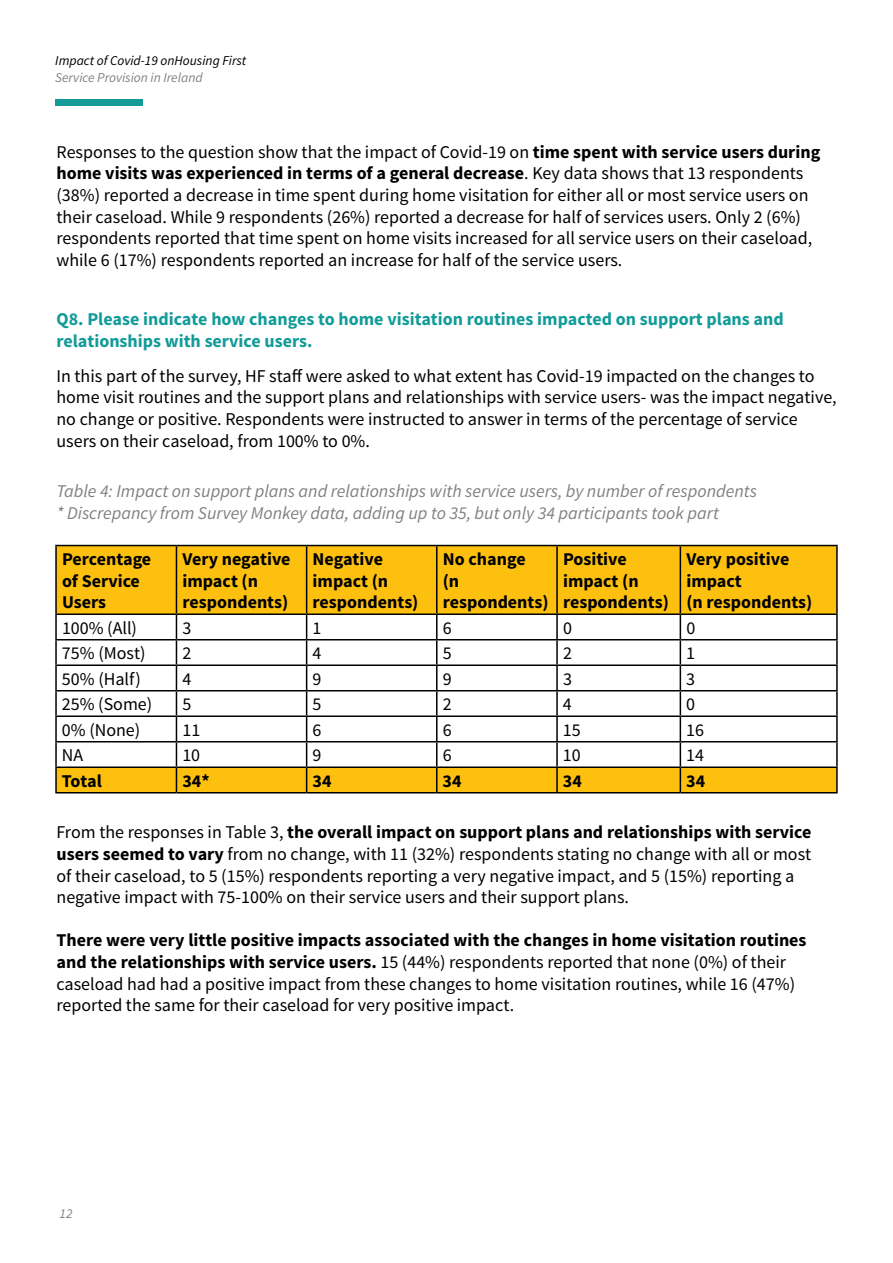
<style>
.page{position:relative;width:893px;height:1263px;background:#fff}
.page>*{position:absolute;margin:0;border:0;box-sizing:border-box;transform-origin:0 0}
.t1{font:18px/21.6px "Source Sans Pro";color:#000}
.t2{font:700 18px/21.6px "Source Sans Pro";color:#000}
.t3{font:italic 18px/21.6px "Source Sans Pro";color:#828181}
.t4{font:700 18px/21.6px "Source Sans Pro";color:#129b98}
.t5{font:italic 13.5px "Source Sans Pro";color:#000}
.t6{font:italic 13.5px "Source Sans Pro";color:#828181}
.s1{font-weight:700}
</style>
<div class="page">
<div style="left:55px;top:100px;width:87px;height:6px;background:#129b98"></div>
<div style="left:57px;top:546px;width:779px;height:67px;background:#fec00f"></div>
<hr style="left:55px;top:545px;width:121px;height:1px;background:#000">
<hr style="left:55px;top:546px;width:2px;height:67px;background:#000">
<hr style="left:176px;top:545px;width:131px;height:1px;background:#000">
<hr style="left:176px;top:546px;width:1px;height:67px;background:#000">
<hr style="left:307px;top:545px;width:130px;height:1px;background:#000">
<hr style="left:306px;top:546px;width:1px;height:67px;background:#000">
<hr style="left:437px;top:545px;width:120px;height:1px;background:#000">
<hr style="left:436px;top:546px;width:1px;height:67px;background:#000">
<hr style="left:557px;top:545px;width:123px;height:1px;background:#000">
<hr style="left:556px;top:546px;width:2px;height:67px;background:#000">
<hr style="left:680px;top:545px;width:158px;height:1px;background:#000">
<hr style="left:680px;top:546px;width:1px;height:67px;background:#000">
<hr style="left:836px;top:546px;width:2px;height:67px;background:#000">
<hr style="left:55px;top:613px;width:121px;height:2px;background:#000">
<hr style="left:55px;top:615px;width:2px;height:24px;background:#000">
<hr style="left:176px;top:613px;width:131px;height:2px;background:#000">
<hr style="left:307px;top:613px;width:130px;height:2px;background:#000">
<hr style="left:437px;top:613px;width:120px;height:2px;background:#000">
<hr style="left:557px;top:613px;width:123px;height:2px;background:#000">
<hr style="left:680px;top:613px;width:158px;height:2px;background:#000">
<hr style="left:836px;top:615px;width:2px;height:24px;background:#000">
<hr style="left:55px;top:639px;width:121px;height:1px;background:#000">
<hr style="left:55px;top:640px;width:2px;height:24px;background:#000">
<hr style="left:680px;top:639px;width:158px;height:1px;background:#000">
<hr style="left:836px;top:640px;width:2px;height:24px;background:#000">
<hr style="left:55px;top:664px;width:121px;height:2px;background:#000">
<hr style="left:55px;top:666px;width:2px;height:24px;background:#000">
<hr style="left:680px;top:664px;width:158px;height:2px;background:#000">
<hr style="left:836px;top:666px;width:2px;height:24px;background:#000">
<hr style="left:55px;top:690px;width:121px;height:1px;background:#000">
<hr style="left:55px;top:691px;width:2px;height:24px;background:#000">
<hr style="left:680px;top:690px;width:158px;height:1px;background:#000">
<hr style="left:836px;top:691px;width:2px;height:24px;background:#000">
<hr style="left:55px;top:715px;width:121px;height:2px;background:#000">
<hr style="left:55px;top:717px;width:2px;height:24px;background:#000">
<hr style="left:680px;top:715px;width:158px;height:2px;background:#000">
<hr style="left:836px;top:717px;width:2px;height:24px;background:#000">
<hr style="left:55px;top:741px;width:121px;height:1px;background:#000">
<hr style="left:55px;top:742px;width:2px;height:24px;background:#000">
<hr style="left:680px;top:741px;width:158px;height:1px;background:#000">
<hr style="left:836px;top:742px;width:2px;height:24px;background:#000">
<hr style="left:55px;top:766px;width:121px;height:2px;background:#000">
<hr style="left:55px;top:768px;width:2px;height:24px;background:#000">
<hr style="left:680px;top:766px;width:158px;height:2px;background:#000">
<svg style="left:56px;top:615px;width:781px;height:177px"></svg>
<hr style="left:836px;top:768px;width:2px;height:24px;background:#000">
<hr style="left:55px;top:792px;width:121px;height:1px;background:#000">
<hr style="left:176px;top:792px;width:131px;height:1px;background:#000">
<hr style="left:307px;top:792px;width:130px;height:1px;background:#000">
<hr style="left:437px;top:792px;width:120px;height:1px;background:#000">
<hr style="left:557px;top:792px;width:123px;height:1px;background:#000">
<hr style="left:680px;top:792px;width:158px;height:1px;background:#000">
<p class="t5" style="left:55px;top:53px;width:193px">Impact of Covid-19 onHousing First</p>
<p class="t6" style="left:55px;top:69px;width:149px">Service Provision in Ireland</p>
<p class="t1" style="left:57px;top:141px;width:765px">Responses to the question show that the impact of Covid-19 on <span class="s1">time spent with service users during home visits was experienced in terms of a general decrease</span>. Key data shows that 13 respondents (38%) reported a decrease in time spent during home visitation for either all or most service users on their caseload. While 9 respondents (26%) reported a decrease for half of services users. Only 2 (6%) respondents reported that time spent on home visits increased for all service users on their caseload, while 6 (17%) respondents reported an increase for half of the service users.</p>
<p class="t4" style="left:56px;top:309px;width:729px">Q8. Please indicate how changes to home visitation routines impacted on support plans and relationships with service users.</p>
<p class="t1" style="left:56px;top:365px;width:782px">In this part of the survey, HF staff were asked to what extent has Covid-19 impacted on the changes to home visit routines and the support plans and relationships with service users- was the impact negative, no change or positive. Respondents were instructed to answer in terms of the percentage of service users on their caseload, from 100% to 0%.</p>
<p class="t3" style="left:56px;top:480px;width:702px">Table 4: Impact on support plans and relationships with service users, by number of respondents * Discrepancy from Survey Monkey data, adding up to 35, but only 34 participants took part</p>
<p class="t2" style="left:62px;top:549px;width:91px">Percentage of Service<br>Users</p>
<p class="t2" style="left:182px;top:549px;width:110px">Very negative impact (n respondents)</p>
<p class="t2" style="left:313px;top:549px;width:107px">Negative impact (n respondents)</p>
<p class="t2" style="left:443px;top:549px;width:107px">No change<br>(n respondents)</p>
<p class="t2" style="left:563px;top:549px;width:107px">Positive impact (n respondents)</p>
<p class="t2" style="left:686px;top:549px;width:128px">Very positive impact<br>(n respondents)</p>
<p class="t1" style="left:62px;top:617px;width:77px">100% (All)</p>
<p class="t1" style="left:182px;top:617px;width:10px">3</p>
<p class="t1" style="left:313px;top:617px;width:10px">1</p>
<p class="t1" style="left:443px;top:617px;width:10px">6</p>
<p class="t1" style="left:563px;top:617px;width:10px">0</p>
<p class="t1" style="left:686px;top:617px;width:10px">0</p>
<p class="t1" style="left:62px;top:643px;width:85px">75% (Most)</p>
<p class="t1" style="left:182px;top:643px;width:10px">2</p>
<p class="t1" style="left:313px;top:643px;width:10px">4</p>
<p class="t1" style="left:443px;top:643px;width:10px">5</p>
<p class="t1" style="left:563px;top:643px;width:10px">2</p>
<p class="t1" style="left:686px;top:643px;width:10px">1</p>
<p class="t1" style="left:62px;top:668px;width:80px">50% (Half)</p>
<p class="t1" style="left:182px;top:668px;width:10px">4</p>
<p class="t1" style="left:313px;top:668px;width:10px">9</p>
<p class="t1" style="left:443px;top:668px;width:10px">9</p>
<p class="t1" style="left:563px;top:668px;width:10px">3</p>
<p class="t1" style="left:686px;top:668px;width:10px">3</p>
<p class="t1" style="left:62px;top:694px;width:92px">25% (Some)</p>
<p class="t1" style="left:182px;top:694px;width:10px">5</p>
<p class="t1" style="left:313px;top:694px;width:10px">5</p>
<p class="t1" style="left:443px;top:694px;width:10px">2</p>
<p class="t1" style="left:563px;top:694px;width:10px">4</p>
<p class="t1" style="left:686px;top:694px;width:10px">0</p>
<p class="t1" style="left:62px;top:719px;width:80px">0% (None)</p>
<p class="t1" style="left:182px;top:719px;width:19px">11</p>
<p class="t1" style="left:313px;top:719px;width:10px">6</p>
<p class="t1" style="left:443px;top:719px;width:10px">6</p>
<p class="t1" style="left:563px;top:719px;width:19px">15</p>
<p class="t1" style="left:686px;top:719px;width:19px">16</p>
<p class="t1" style="left:62px;top:745px;width:23px">NA</p>
<p class="t1" style="left:182px;top:745px;width:19px">10</p>
<p class="t1" style="left:312px;top:745px;width:10px">9</p>
<p class="t1" style="left:443px;top:745px;width:10px">6</p>
<p class="t1" style="left:563px;top:745px;width:19px">10</p>
<p class="t1" style="left:686px;top:745px;width:19px">14</p>
<p class="t2" style="left:62px;top:771px;width:42px">Total</p>
<p class="t2" style="left:182px;top:771px;width:29px">34*</p>
<p class="t2" style="left:312px;top:771px;width:21px">34</p>
<p class="t2" style="left:443px;top:771px;width:21px">34</p>
<p class="t2" style="left:563px;top:771px;width:21px">34</p>
<p class="t2" style="left:686px;top:771px;width:21px">34</p>
<p class="t1" style="left:57px;top:822px;width:756px">From the responses in Table 3, <span class="s1">the overall impact on support plans and relationships with service users seemed to vary</span> from no change, with 11 (32%) respondents stating no change with all or most of their caseload, to 5 (15%) respondents reporting a very negative impact, and 5 (15%) reporting a negative impact with 75-100% on their service users and their support plans.</p>
<p class="t1" style="left:57px;top:930px;width:751px"><span class="s1">There were very little positive impacts associated with the changes in home visitation routines and the relationships with service users.</span> 15 (44%) respondents reported that none (0%) of their caseload had had a positive impact from these changes to home visitation routines, while 16 (47%) reported the same for their caseload for very positive impact.</p>
<p class="t6" style="left:60px;top:1205px;width:14px">12</p>
</div>
